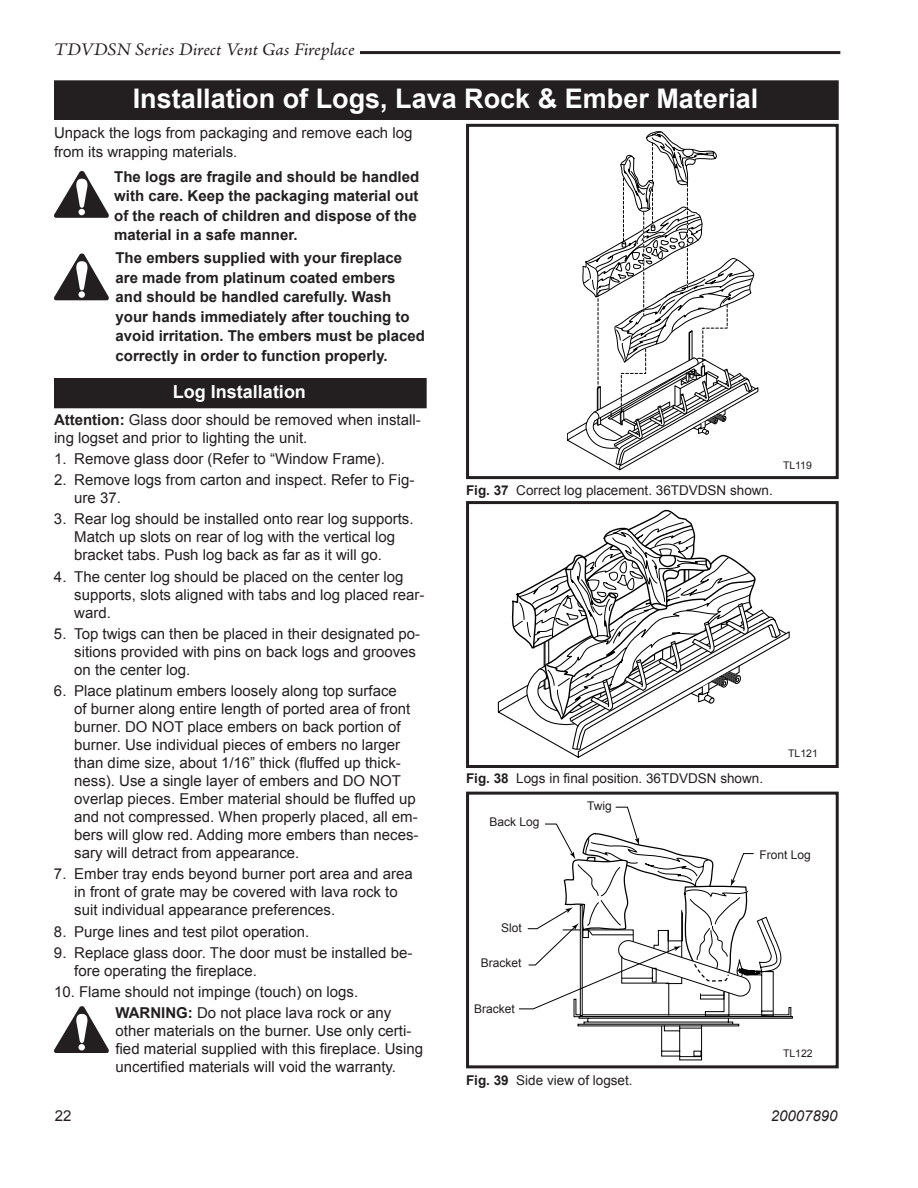
<style>
.page{position:relative;width:918px;height:1188px;background:#fff}
.page>*{position:absolute;margin:0;border:0;box-sizing:border-box;transform-origin:0 0}
.t1{font:700 27px "Arial";color:#fff}
.t2{font:italic 18px "Adobe Jenson Pro";letter-spacing:-.005em;color:#231f20;scale:1.05 1}
.t3{font:700 18px "Arial";color:#fff}
.t4{font:15px/18px "Arial";color:#231f20}
.t5{font:700 15px/19.5px "Arial";color:#231f20}
.t6{font:italic 15px "Arial";color:#231f20}
.t7{font:13.5px "Arial";color:#231f20}
.t8{font:12px "Arial";color:#231f20}
.t9{font:10.5px "Arial";color:#231f20}
.s1{font-weight:700}
</style>
<div class="page">
<hr style="left:360px;top:51px;width:480px;height:3px;background:#231f20">
<div style="left:55px;top:379px;width:371px;height:29px;background:#231f20"></div>
<div style="left:54px;top:378px;width:373px;height:30px;border:2px solid #231f20"></div>
<div style="left:55px;top:81px;width:783px;height:38px;background:#231f20"></div>
<div style="left:54px;top:80px;width:785px;height:40px;border:2px solid #231f20"></div>
<svg style="left:567px;top:131px;width:192px;height:340px"></svg>
<div style="left:466px;top:124px;width:373px;height:355px;border:3px solid #231f20"></div>
<svg style="left:511px;top:510px;width:276px;height:240px"></svg>
<div style="left:466px;top:501px;width:373px;height:267px;border:3px solid #231f20"></div>
<div style="left:579px;top:1016px;width:214px;height:3px;border:1px solid #000"></div>
<svg style="left:519px;top:807px;width:272px;height:254px"></svg>
<div style="left:466px;top:792px;width:373px;height:276px;border:3px solid #231f20"></div>
<svg style="left:54px;top:171px;width:55px;height:47px"></svg>
<div style="left:78px;top:209px;width:7px;height:6px;background:#fff;border-radius:50%"></div>
<svg style="left:54px;top:254px;width:55px;height:46px"></svg>
<div style="left:78px;top:291px;width:7px;height:7px;background:#fff;border-radius:50%"></div>
<svg style="left:54px;top:1006px;width:55px;height:47px"></svg>
<div style="left:78px;top:1044px;width:7px;height:6px;background:#fff;border-radius:50%"></div>
<p class="t2" style="left:54px;top:39px;width:288px">TDVDSN Series Direct Vent Gas Fireplace</p>
<h1 class="t1" style="left:133px;top:84px;width:627px">Installation of Logs, Lava Rock &amp; Ember Material</h1>
<p class="t4" style="left:54px;top:123px;width:360px;line-height:19.5px">Unpack the logs from packaging and remove each log from its wrapping materials.</p>
<p class="t5" style="left:114px;top:167px;width:307px">The logs are fragile and should be handled with care. Keep the packaging material out of the reach of children and dispose of the material in a safe manner.</p>
<p class="t5" style="left:116px;top:248px;width:311px">The embers supplied with your fireplace are made from platinum coated embers and should be handled carefully. Wash your hands immediately after touching to avoid irritation. The embers must be placed correctly in order to function properly.</p>
<p class="t3" style="left:173px;top:382px;width:135px">Log Installation</p>
<p class="t4" style="left:54px;top:411px;width:368px"><span class="s1">Attention:</span> Glass door should be removed when install&shy;ing logset and prior to lighting the unit.</p>
<p class="t4" style="left:54px;top:450px;width:333px">1. Remove glass door (Refer to “Window Frame).</p>
<p class="t4" style="left:74px;top:471px;width:342px;text-indent:-20px">2. Remove logs from carton and inspect. Refer to Fig&shy;ure 37.</p>
<p class="t4" style="left:74px;top:510px;width:341px;text-indent:-20px">3. Rear log should be installed onto rear log supports.<br>Match up slots on rear of log with the vertical log bracket tabs. Push log back as far as it will go.</p>
<p class="t4" style="left:74px;top:567px;width:352px;text-indent:-20px">4. The center log should be placed on the center log supports, slots aligned with tabs and log placed rear&shy;ward.</p>
<p class="t4" style="left:74px;top:625px;width:348px;text-indent:-20px">5. Top twigs can then be placed in their designated po&shy;sitions provided with pins on back logs and grooves on the center log.</p>
<p class="t4" style="left:74px;top:682px;width:346px;text-indent:-20px">6. Place platinum embers loosely along top surface<br>of burner along entire length of ported area of front burner. DO NOT place embers on back portion of burner. Use individual pieces of embers no larger than dime size, about 1/16” thick (fluffed up thick&shy;ness). Use a single layer of embers and DO NOT overlap pieces. Ember material should be fluffed up and not compressed. When properly placed, all em&shy;bers will glow red. Adding more embers than neces&shy;sary will detract from appearance.</p>
<p class="t4" style="left:74px;top:865px;width:340px;text-indent:-20px">7. Ember tray ends beyond burner port area and area in front of grate may be covered with lava rock to suit individual appearance preferences.</p>
<p class="t4" style="left:54px;top:922px;width:257px">8. Purge lines and test pilot operation.</p>
<p class="t4" style="left:74px;top:944px;width:340px;text-indent:-20px">9. Replace glass door. The door must be installed be&shy;fore operating the fireplace.</p>
<p class="t4" style="left:116px;top:981px;width:277px;line-height:21.1px;text-indent:-62px">10. Flame should not impinge (touch) on logs.<br><span class="s1">WARNING:</span> Do not place lava rock or any</p>
<p class="t4" style="left:115px;top:1022px;width:309px">other materials on the burner. Use only certi&shy;fied material supplied with this fireplace. Using uncertified materials will void the warranty.</p>
<p class="t4" style="left:55px;top:1107px;width:18px">22</p>
<p class="t7" style="left:466px;top:483px;width:308px"><span class="s1">Fig. 37</span> Correct log placement. 36TDVDSN shown.</p>
<p class="t9" style="left:783px;top:459px;width:30px">TL119</p>
<p class="t7" style="left:466px;top:771px;width:299px"><span class="s1">Fig. 38</span> Logs in final position. 36TDVDSN shown.</p>
<p class="t8" style="left:489px;top:815px;width:52px">Back Log</p>
<p class="t8" style="left:587px;top:799px;width:26px">Twig</p>
<p class="t9" style="left:788px;top:748px;width:31px">TL121</p>
<p class="t8" style="left:501px;top:921px;width:22px">Slot</p>
<p class="t8" style="left:481px;top:957px;width:42px">Bracket</p>
<p class="t8" style="left:474px;top:1002px;width:42px">Bracket</p>
<p class="t7" style="left:466px;top:1072px;width:168px"><span class="s1">Fig. 39</span> Side view of logset.</p>
<p class="t8" style="left:759px;top:849px;width:53px">Front Log</p>
<p class="t9" style="left:783px;top:1048px;width:31px">TL122</p>
<p class="t6" style="left:771px;top:1107px;width:68px">20007890</p>
</div>
